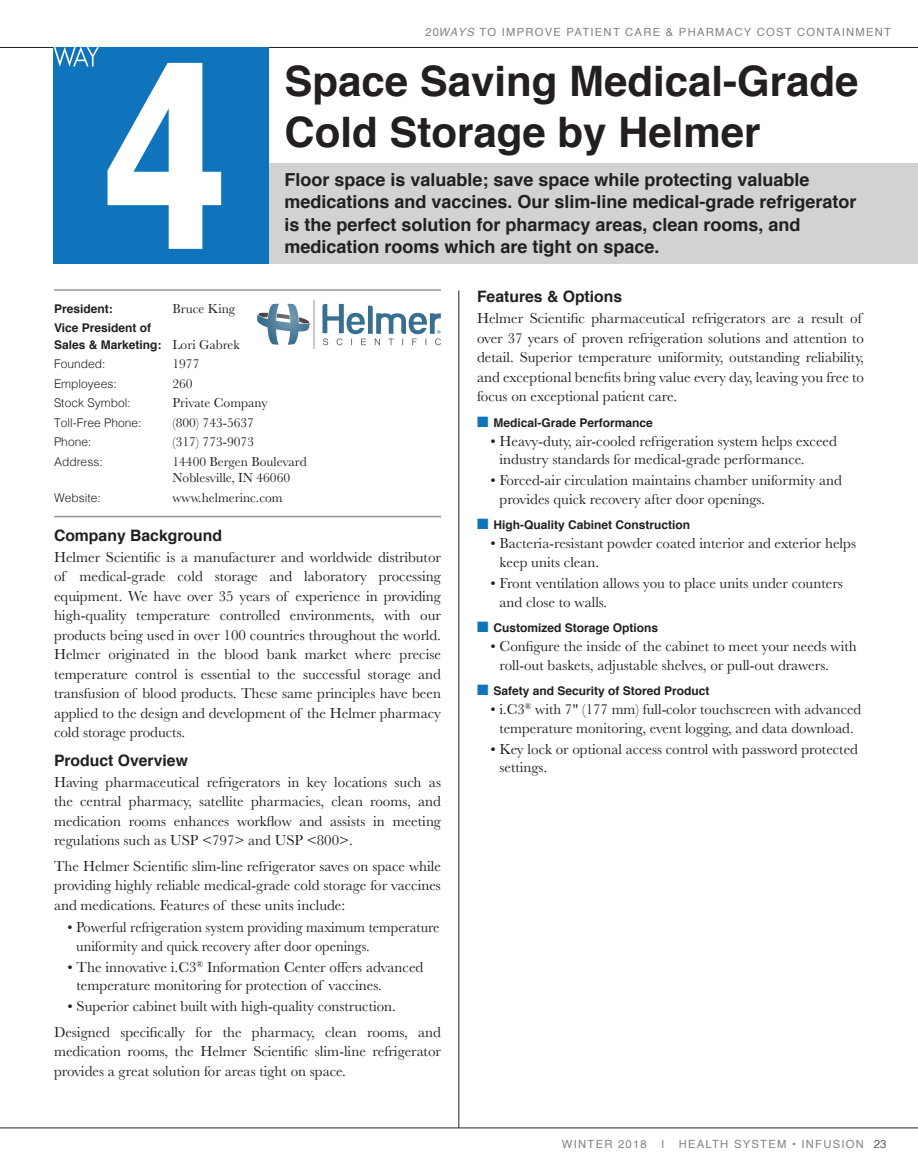
<style>
.page{position:relative;width:918px;height:1175px;background:#fff}
.page>*{position:absolute;margin:0;border:0;box-sizing:border-box;transform-origin:0 0}
.t1{font:700 42px/51px "Helvetica";color:#231f20}
.t2{font:700 18px/22.5px "Helvetica";color:#231f20}
.t3{font:700 15.75px "Helvetica";color:#231f20}
.t4{font:15px/19.5px "Baskerville";color:#231f20}
.t5{font:15px/18.8px "Baskerville";color:#231f20;scale:.96 1}
.t6{font:13.5px/16.5px "Baskerville";color:#231f20}
.t7{font:700 12px/16.5px "Helvetica";color:#231f20}
.t8{font:300 12px "Helvetica";color:#231f20}
.t9{font:11.25px "Helvetica";letter-spacing:.11em;color:#808285}
.s1{font-style:italic}
.s2{font-family:"Baskerville";font-weight:400;font-size:13.5px}
.s3{color:#1074bc}
.s4{font-weight:300;color:#231f20}
</style>
<div class="page">
<hr style="left:0;top:47px;width:918px;height:1px;background:#231f20">
<div style="left:55px;top:163px;width:863px;height:100px;background:#d1d2d4"></div>
<hr style="left:54px;top:516px;width:387px;height:1px;background:#939598">
<hr style="left:54px;top:289px;width:387px;height:2px;background:#939598">
<div style="left:53px;top:47px;width:216px;height:216px;background:#1074bc"></div>
<svg style="left:108px;top:63px;width:113px;height:186px"></svg>
<svg style="left:54px;top:47px;width:45px;height:20px"></svg>
<hr style="left:0;top:1127px;width:918px;height:1px;background:#231f20">
<hr style="left:459px;top:290px;width:1px;height:837px;background:#231f20">
<svg style="left:257px;top:304px;width:53px;height:41px"></svg>
<svg style="left:322px;top:304px;width:119px;height:41px"></svg>
<hr style="left:314px;top:300px;width:1px;height:48px;background:#c9caca">
<p class="t9" style="left:425px;top:23px;width:467px">20<span class="s1">WAYS</span> TO IMPROVE PATIENT CARE &amp; PHARMACY COST CONTAINMENT</p>
<h1 class="t1" style="left:284px;top:56px;width:576px">Space Saving Medical-Grade<br>Cold Storage by Helmer</h1>
<p class="t2" style="left:284px;top:168px;width:574px">Floor space is valuable; save space while protecting valuable medications and vaccines. Our slim-line medical-grade refrigerator is the perfect solution for pharmacy areas, clean rooms, and medication rooms which are tight on space.</p>
<p class="t7" style="left:54px;top:300px;width:60px">President:</p>
<p class="t6" style="left:173px;top:300px;width:64px">Bruce King</p>
<p class="t7" style="left:54px;top:320px;width:187px">Vice President of<br>Sales &amp; Marketing: <span class="s2">Lori Gabrek</span></p>
<p class="t8" style="left:54px;top:354px;width:53px">Founded:</p>
<p class="t6" style="left:172px;top:356px;width:28px">1977</p>
<p class="t8" style="left:54px;top:373px;width:64px">Employees:</p>
<p class="t6" style="left:172px;top:375px;width:22px">260</p>
<p class="t8" style="left:54px;top:393px;width:78px">Stock Symbol:</p>
<p class="t6" style="left:173px;top:395px;width:97px">Private Company</p>
<p class="t8" style="left:54px;top:412px;width:89px">Toll-Free Phone:</p>
<p class="t6" style="left:173px;top:414px;width:83px">(800) 743-5637</p>
<p class="t8" style="left:54px;top:432px;width:39px">Phone:</p>
<p class="t6" style="left:173px;top:434px;width:83px">(317) 773-9073</p>
<p class="t8" style="left:54px;top:451px;width:50px">Address:</p>
<p class="t6" style="left:172px;top:453px;width:136px">14400 Bergen Boulevard<br>Noblesville, IN 46060</p>
<p class="t8" style="left:54px;top:487px;width:48px">Website:</p>
<p class="t6" style="left:172px;top:489px;width:112px">www.helmerinc.com</p>
<p class="t3" style="left:54px;top:522px;width:170px">Company Background</p>
<p class="t4" style="left:54px;top:547px;width:389px;text-align:justify">Helmer Scientific is a manufacturer and worldwide distributor of medical-grade cold storage and laboratory processing equipment. We have over 35 years of experience in providing high-quality temperature controlled environments, with our products being used in over 100 countries throughout the world.<br>Helmer originated in the blood bank market where precise temperature control is essential to the successful storage and transfusion of blood products. These same principles have been applied to the design and development of the Helmer pharmacy cold storage products.</p>
<p class="t3" style="left:54px;top:747px;width:135px">Product Overview</p>
<p class="t4" style="left:54px;top:772px;width:389px;text-align:justify">Having pharmaceutical refrigerators in key locations such as the central pharmacy, satellite pharmacies, clean rooms, and medication rooms enhances workflow and assists in meeting regulations such as USP &lt;797&gt; and USP &lt;800&gt;.</p>
<p class="t4" style="left:54px;top:856px;width:389px;text-align:justify">The Helmer Scientific slim-line refrigerator saves on space while providing highly reliable medical-grade cold storage for vaccines and medications. Features of these units include:</p>
<p class="t5" style="left:76px;top:918px;width:380px;text-indent:-9px">• Powerful refrigeration system providing maximum temperature uniformity and quick recovery after door openings.</p>
<p class="t4" style="left:77px;top:957px;width:348px;line-height:18.8px;text-indent:-9px">• The innovative i.C3<sup>®</sup> Information Center offers advanced temperature monitoring for protection of vaccines.</p>
<p class="t4" style="left:54px;top:993px;width:388px;line-height:25.5px;text-indent:13px">• Superior cabinet built with high-quality construction.<br>Designed specifically for the pharmacy, clean rooms, and</p>
<p class="t4" style="left:54px;top:1041px;width:389px">medication rooms, the Helmer Scientific slim-line refrigerator provides a great solution for areas tight on space.</p>
<p class="t3" style="left:477px;top:284px;width:147px">Features &amp; Options</p>
<p class="t4" style="left:477px;top:309px;width:389px">Helmer Scientific pharmaceutical refrigerators are a result of over 37 years of proven refrigeration solutions and attention to detail. Superior temperature uniformity, outstanding reliability, and exceptional benefits bring value every day, leaving you free to focus on exceptional patient care.</p>
<p class="t7" style="left:477px;top:414px;width:177px"><span class="s3">■</span> Medical-Grade Performance</p>
<p class="t4" style="left:500px;top:431px;width:339px;line-height:18.8px;text-indent:-9px">• Heavy-duty, air-cooled refrigeration system helps exceed industry standards for medical-grade performance.</p>
<p class="t4" style="left:500px;top:471px;width:344px;line-height:18.8px;text-indent:-9px">• Forced-air circulation maintains chamber uniformity and provides quick recovery after door openings.</p>
<p class="t7" style="left:477px;top:517px;width:215px"><span class="s3">■</span> High-Quality Cabinet Construction</p>
<p class="t4" style="left:500px;top:534px;width:358px;line-height:18.8px;text-indent:-9px">• Bacteria-resistant powder coated interior and exterior helps keep units clean.</p>
<p class="t4" style="left:500px;top:574px;width:345px;line-height:18.8px;text-indent:-9px">• Front ventilation allows you to place units under counters and close to walls.</p>
<p class="t7" style="left:477px;top:620px;width:183px"><span class="s3">■</span> Customized Storage Options</p>
<p class="t4" style="left:500px;top:637px;width:359px;line-height:18.8px;text-indent:-9px">• Configure the inside of the cabinet to meet your needs with roll-out baskets, adjustable shelves, or pull-out drawers.</p>
<p class="t7" style="left:477px;top:683px;width:234px"><span class="s3">■</span> Safety and Security of Stored Product</p>
<p class="t4" style="left:490px;top:700px;width:372px;line-height:18.8px;text-align:center">• i.C3<sup>®</sup> with 7" (177 mm) full-color touchscreen with advanced temperature monitoring, event logging, and data download.</p>
<p class="t4" style="left:500px;top:739px;width:360px;line-height:18.8px;text-indent:-9px">• Key lock or optional access control with password protected settings.</p>
<p class="t9" style="left:562px;top:1135px;width:86px">WINTER 2018</p>
<p class="t9" style="left:661px;top:1135px;width:5px">I</p>
<p class="t9" style="left:679px;top:1135px;width:209px">HEALTH SYSTEM • INFUSION <span class="s4">23</span></p>
</div>
